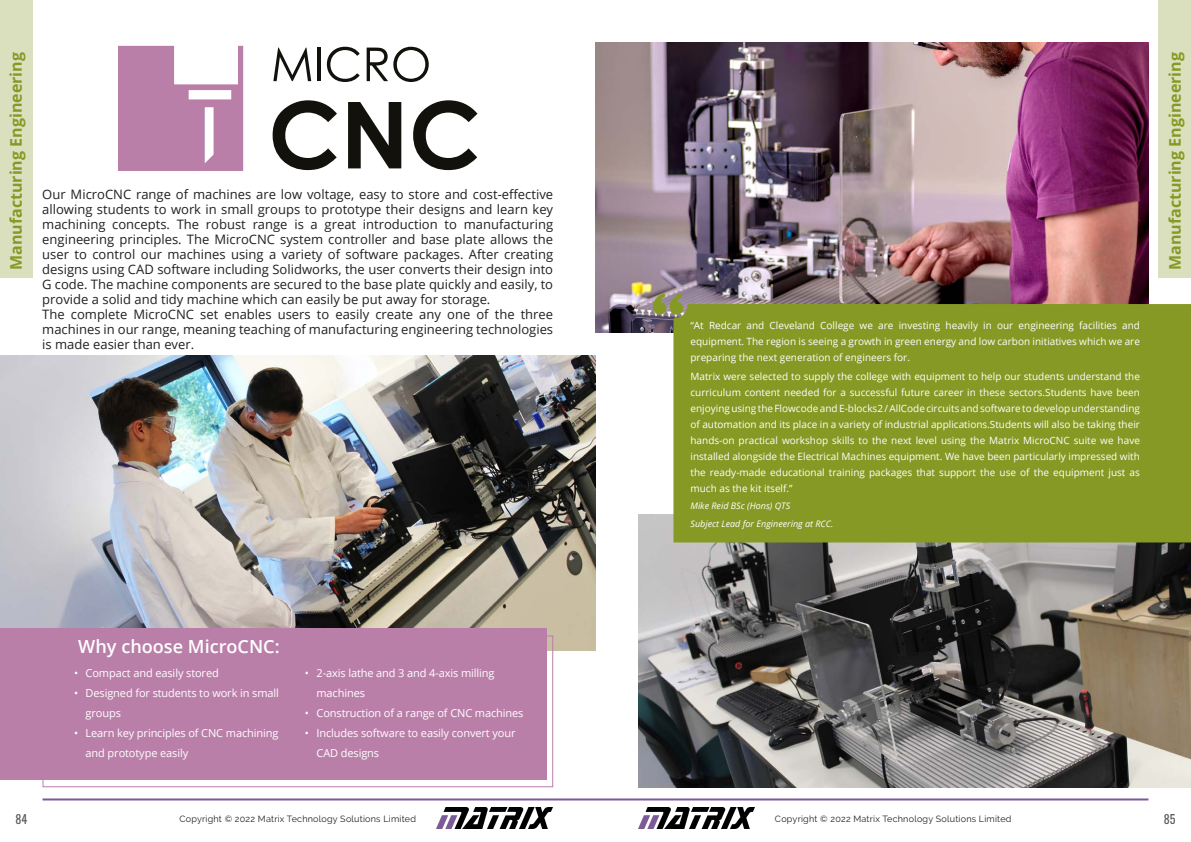
<style>
.page{position:relative;width:1191px;height:842px;background:#fff}
.page>*{position:absolute;margin:0;border:0;box-sizing:border-box;transform-origin:0 0}
.Learning_Objectives{font:600 18.1px "Open Sans";color:#fff}
.Product_Header{font:700 16px "Open Sans";color:#869924}
.Intro_Page_Text{font:13px/15px "Open Sans";color:#231f20;text-align:justify}
.t1{font:12px "Oswald";color:#58595b}
.t2{font:11px/20px "Open Sans";letter-spacing:-.01em;color:#fff}
.t3{font:10px/16px "Open Sans";color:#fff;text-align:justify}
.t4{font:9px "Raleway";letter-spacing:.025em;color:#231f20}
.Quote_Author{font:italic 9px "Open Sans";color:#fff}
</style>
<div class="page">
<svg style="left:118px;top:46px;width:125px;height:125px"></svg>
<svg style="left:273px;top:48px;width:38px;height:33px"></svg>
<hr style="left:317px;top:48px;width:4px;height:33px;background:#12110b">
<svg style="left:327px;top:47px;width:33px;height:35px"></svg>
<svg style="left:367px;top:47px;width:62px;height:35px"></svg>
<svg style="left:273px;top:100px;width:64px;height:70px"></svg>
<svg style="left:348px;top:102px;width:53px;height:66px"></svg>
<svg style="left:413px;top:100px;width:64px;height:70px"></svg>
<img style="left:0;top:355px;width:595px;height:295px">
<hr style="left:43px;top:798px;width:1105px;height:2px;background:#7b5999">
<img style="left:437px;top:807px;width:115px;height:21px">
<img style="left:639px;top:807px;width:115px;height:21px">
<div style="left:0;top:628px;width:546px;height:152px;background:#ba7fa9"></div>
<div style="left:43px;top:635px;width:510px;height:152px;border:1px solid #ba7fa9"></div>
<img style="left:595px;top:43px;width:553px;height:290px">
<img style="left:639px;top:515px;width:552px;height:272px">
<div style="left:673px;top:304px;width:518px;height:238px;background:#869924"></div>
<svg style="left:652px;top:293px;width:32px;height:22px"></svg>
<div style="left:0;top:0;width:33px;height:278px;background:#dae0bd"></div>
<div style="left:1158px;top:0;width:33px;height:278px;background:#dae0bd"></div>
<p class="Product_Header" style="left:5px;top:270px;width:219px;rotate:-90deg">Manufacturing Engineering</p>
<p class="Product_Header" style="left:1163px;top:270px;width:219px;rotate:-90deg">Manufacturing Engineering</p>
<p class="Intro_Page_Text" style="left:42px;top:186px;width:512px">Our MicroCNC range of machines are low voltage, easy to store and cost-effective allowing students to work in small groups to prototype their designs and learn key machining concepts. The robust range is a great introduction to manufacturing engineering principles. The MicroCNC system controller and base plate allows the user to control our machines using a variety of software packages. After creating designs using CAD software including Solidworks, the user converts their design into G code. The machine components are secured to the base plate quickly and easily, to provide a solid and tidy machine which can easily be put away for storage.</p>
<p class="Intro_Page_Text" style="left:42px;top:306px;width:512px">The complete MicroCNC set enables users to easily create any one of the three machines in our range, meaning teaching of manufacturing engineering technologies is made easier than ever.</p>
<p class="t3" style="left:690px;top:317px;width:451px">“At Redcar and Cleveland College we are investing heavily in our engineering facilities and equipment. The region is seeing a growth in green energy and low carbon initiatives which we are preparing the next generation of engineers for.</p>
<p class="t3" style="left:690px;top:368px;width:451px">Matrix were selected to supply the college with equipment to help our students understand the curriculum content needed for a successful future career in these sectors.Students have been enjoying using the Flowcode and E-blocks2 / AllCode circuits and software to develop understanding of automation and its place in a variety of industrial applications.Students will also be taking their hands-on practical workshop skills to the next level using the Matrix MicroCNC suite we have installed alongside the Electrical Machines equipment. We have been particularly impressed with the ready-made educational training packages that support the use of the equipment just as much as the kit itself.”</p>
<p class="Quote_Author" style="left:690px;top:500px;width:101px">Mike Reid BSc (Hons) QTS</p>
<p class="Quote_Author" style="left:690px;top:518px;width:144px">Subject Lead for Engineering at RCC.</p>
<p class="Learning_Objectives" style="left:78px;top:634px;width:203px">Why choose MicroCNC:</p>
<p class="t2" style="left:74px;top:662px;width:146px">• Compact and easily stored</p>
<p class="t2" style="left:86px;top:682px;width:195px;text-indent:-12px">• Designed for students to work in small groups</p>
<p class="t2" style="left:86px;top:722px;width:194px;text-indent:-12px">• Learn key principles of CNC machining and prototype easily</p>
<p class="t2" style="left:316px;top:662px;width:180px;text-indent:-12px">• 2-axis lathe and 3 and 4-axis milling machines</p>
<p class="t2" style="left:305px;top:702px;width:220px">• Construction of a range of CNC machines</p>
<p class="t2" style="left:316px;top:722px;width:200px;text-indent:-12px">• Includes software to easily convert your<br>CAD designs</p>
<p class="t1" style="left:16px;top:808px;width:13px">84</p>
<p class="t4" style="left:179px;top:814px;width:238px">Copyright © 2022 Matrix Technology Solutions Limited</p>
<p class="t4" style="left:775px;top:814px;width:238px">Copyright © 2022 Matrix Technology Solutions Limited</p>
<p class="t1" style="left:1163px;top:808px;width:13px">85</p>
</div>
